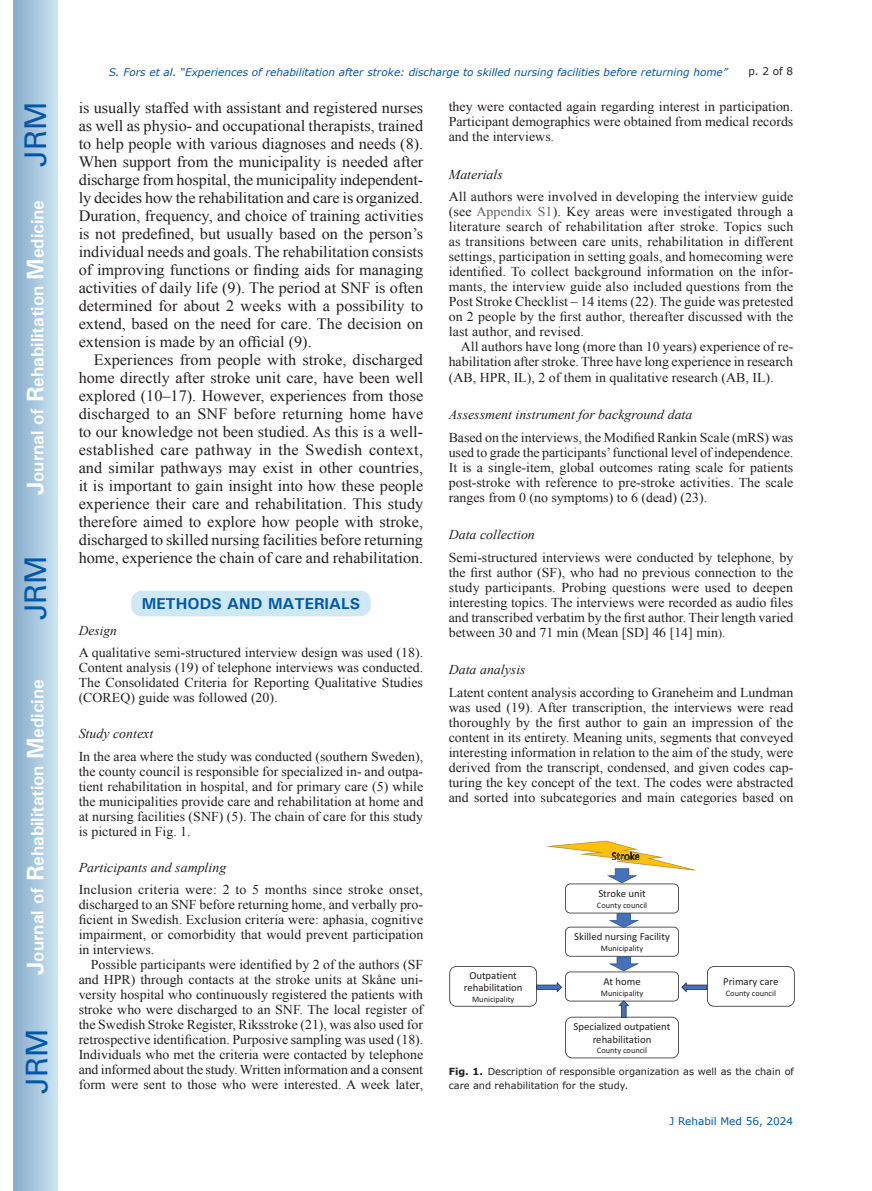
<style>
.page{position:relative;width:872px;height:1191px;background:#fff}
.page>*{position:absolute;margin:0;border:0;box-sizing:border-box;transform-origin:0 0}
.t1{font:30px "Univers";color:#0157a8}
.t2{font:700 18px "Univers";color:#fff}
.t3{font:15.75px/18px "Times New Roman";color:#231f20;text-align:justify}
.t4{font:700 15.75px "Univers";color:#0157a8}
.t5{font:13.5px/15px "Times New Roman";color:#231f20;text-align:justify}
.t6{font:italic 13.5px "Times New Roman";color:#231f20}
.t7{font:10.8px/12.9px "Calibri";color:#231f20;text-align:center}
.t8{font:italic 10.5px "Verdana";color:#0157a8}
.t9{font:10.5px "Verdana";color:#0157a8}
.t10{font:10.5px "Verdana";color:#231f20}
.t11{font:9.75px/13.5px "Verdana";color:#231f20}
.t12{font:8.4px "Calibri";color:#231f20}
.s1{font-size:24px}
.s2{font-size:12px}
.s3{color:#636366}
.s4{font-weight:700}
</style>
<div class="page">
<div style="left:14px;top:0;width:43px;height:1191px;background:linear-gradient(to right,#88acca,#cbe5f2)"></div>
<div style="left:131px;top:590px;width:240px;height:26px;background:#cee8f4;border-radius:10px"></div>
<svg style="left:449px;top:840px;width:345px;height:218px"></svg>
<h1 class="t1" style="left:18px;top:167px;width:67px;rotate:-90deg">JRM</h1>
<h2 class="t2" style="left:26px;top:495px;width:297px;rotate:-90deg"><span class="s1">J</span>ournal of <span class="s1">R</span>ehabilitation <span class="s1">M</span>edicine</h2>
<h1 class="t1" style="left:18px;top:620px;width:67px;rotate:-90deg">JRM</h1>
<h2 class="t2" style="left:26px;top:974px;width:297px;rotate:-90deg"><span class="s1">J</span>ournal of <span class="s1">R</span>ehabilitation <span class="s1">M</span>edicine</h2>
<h1 class="t1" style="left:19px;top:1093px;width:67px;rotate:-90deg">JRM</h1>
<p class="t8" style="left:109px;top:65px;width:620px">S. Fors et al. “Experiences of rehabilitation after stroke: discharge to skilled nursing facilities before returning home”</p>
<p class="t10" style="left:748px;top:64px;width:46px">p. 2 of 8</p>
<p class="t3" style="left:79px;top:98px;width:346px">is usually staffed with assistant and registered nurses as well as physio- and occupational therapists, trained to help people with various diagnoses and needs (8).<br>When support from the municipality is needed after discharge from hospital, the municipality independent&shy;ly decides how the rehabilitation and care is organized.<br>Duration, frequency, and choice of training activities is not predefined, but usually based on the person’s individual needs and goals. The rehabilitation consists of improving functions or finding aids for managing activities of daily life (9). The period at SNF is often determined for about 2 weeks with a possibility to extend, based on the need for care. The decision on extension is made by an official (9).</p>
<p class="t3" style="left:79px;top:350px;width:346px;text-indent:15px">Experiences from people with stroke, discharged home directly after stroke unit care, have been well explored (10–17). However, experiences from those discharged to an SNF before returning home have to our knowledge not been studied. As this is a well&shy;established care pathway in the Swedish context, and similar pathways may exist in other countries, it is important to gain insight into how these people experience their care and rehabilitation. This study therefore aimed to explore how people with stroke, discharged to skilled nursing facilities before returning home, experience the chain of care and rehabilitation.</p>
<p class="t4" style="left:142px;top:593px;width:220px">METHODS AND MATERIALS</p>
<p class="t6" style="left:79px;top:621px;width:40px">Design</p>
<p class="t5" style="left:79px;top:645px;width:346px">A qualitative semi-structured interview design was used (18).<br>Content analysis (19) of telephone interviews was conducted.<br>The Consolidated Criteria for Reporting Qualitative Studies (COREQ) guide was followed (20).</p>
<p class="t6" style="left:79px;top:724px;width:76px">Study context</p>
<p class="t5" style="left:79px;top:748px;width:346px">In the area where the study was conducted (southern Sweden), the county council is responsible for specialized in- and outpa&shy;tient rehabilitation in hospital, and for primary care (5) while the municipalities provide care and rehabilitation at home and at nursing facilities (SNF) (5). The chain of care for this study is pictured in Fig. 1.</p>
<p class="t6" style="left:79px;top:858px;width:149px">Participants and sampling</p>
<p class="t5" style="left:79px;top:882px;width:346px">Inclusion criteria were: 2 to 5 months since stroke onset, discharged to an SNF before returning home, and verbally pro&shy;ficient in Swedish. Exclusion criteria were: aphasia, cognitive impairment, or comorbidity that would prevent participation in interviews.</p>
<p class="t5" style="left:79px;top:957px;width:346px;text-indent:12px">Possible participants were identified by 2 of the authors (SF and HPR) through contacts at the stroke units at Skåne uni&shy;versity hospital who continuously registered the patients with stroke who were discharged to an SNF. The local register of the Swedish Stroke Register, Riksstroke (21), was also used for retrospective identification. Purposive sampling was used (18).<br>Individuals who met the criteria were contacted by telephone and informed about the study. Written information and a consent form were sent to those who were interested. A week later,</p>
<p class="t5" style="left:449px;top:99px;width:346px">they were contacted again regarding interest in participation.<br>Participant demographics were obtained from medical records and the interviews<span class="s2">.</span></p>
<p class="t6" style="left:449px;top:165px;width:56px">Materials</p>
<p class="t5" style="left:449px;top:189px;width:346px">All authors were involved in developing the interview guide (see <span class="s3">Appendix S1</span>). Key areas were investigated through a literature search of rehabilitation after stroke. Topics such as transitions between care units, rehabilitation in different settings, participation in setting goals, and homecoming were identified. To collect background information on the infor&shy;mants, the interview guide also included questions from the Post Stroke Checklist – 14 items (22). The guide was pretested on 2 people by the first author, thereafter discussed with the last author, and revised.</p>
<p class="t5" style="left:449px;top:339px;width:346px;text-indent:12px">All authors have long (more than 10 years) experience of re&shy;habilitation after stroke. Three have long experience in research (AB, HPR, IL), 2 of them in qualitative research (AB, IL).</p>
<p class="t6" style="left:449px;top:405px;width:245px">Assessment instrument for background data</p>
<p class="t5" style="left:449px;top:429px;width:346px">Based on the interviews, the Modified Rankin Scale (mRS) was used to grade the participants’ functional level of independence.<br>It is a single-item, global outcomes rating scale for patients post-stroke with reference to pre-stroke activities. The scale ranges from 0 (no symptoms) to 6 (dead) (23).</p>
<p class="t6" style="left:449px;top:525px;width:88px">Data collection</p>
<p class="t5" style="left:449px;top:549px;width:346px">Semi-structured interviews were conducted by telephone, by the first author (SF), who had no previous connection to the study participants. Probing questions were used to deepen interesting topics. The interviews were recorded as audio files and transcribed verbatim by the first author. Their length varied between 30 and 71 min (Mean [SD] 46 [14] min<span class="s2">).</span></p>
<p class="t6" style="left:449px;top:660px;width:78px">Data analysis</p>
<p class="t5" style="left:449px;top:684px;width:346px">Latent content analysis according to Graneheim and Lundman was used (19). After transcription, the interviews were read thoroughly by the first author to gain an impression of the content in its entirety. Meaning units, segments that conveyed interesting information in relation to the aim of the study, were derived from the transcript, condensed, and given codes cap&shy;turing the key concept of the text. The codes were abstracted and sorted into subcategories and main categories based on</p>
<p class="t7" style="left:598px;top:886px;width:49px">Stroke unit</p>
<p class="t12" style="left:597px;top:899px;width:52px">County council</p>
<p class="t7" style="left:574px;top:930px;width:97px">Skilled nursing Facility</p>
<p class="t12" style="left:601px;top:942px;width:44px">Municipality</p>
<p class="t7" style="left:464px;top:968px;width:60px">Outpatient rehabilitation</p>
<p class="t12" style="left:472px;top:993px;width:44px">Municipality</p>
<p class="t7" style="left:603px;top:974px;width:39px">At home</p>
<p class="t12" style="left:601px;top:987px;width:44px">Municipality</p>
<p class="t7" style="left:723px;top:974px;width:57px">Primary care</p>
<p class="t12" style="left:726px;top:987px;width:52px">County council</p>
<p class="t7" style="left:573px;top:1019px;width:98px">Specialized outpatient rehabilitation</p>
<p class="t12" style="left:597px;top:1044px;width:52px">County council</p>
<p class="t11" style="left:449px;top:1065px;width:347px"><span class="s4">Fig. 1.</span> Description of responsible organization as well as the chain of care and rehabilitation for the study.</p>
<p class="t9" style="left:669px;top:1114px;width:125px">J Rehabil Med 56, 2024</p>
</div>
